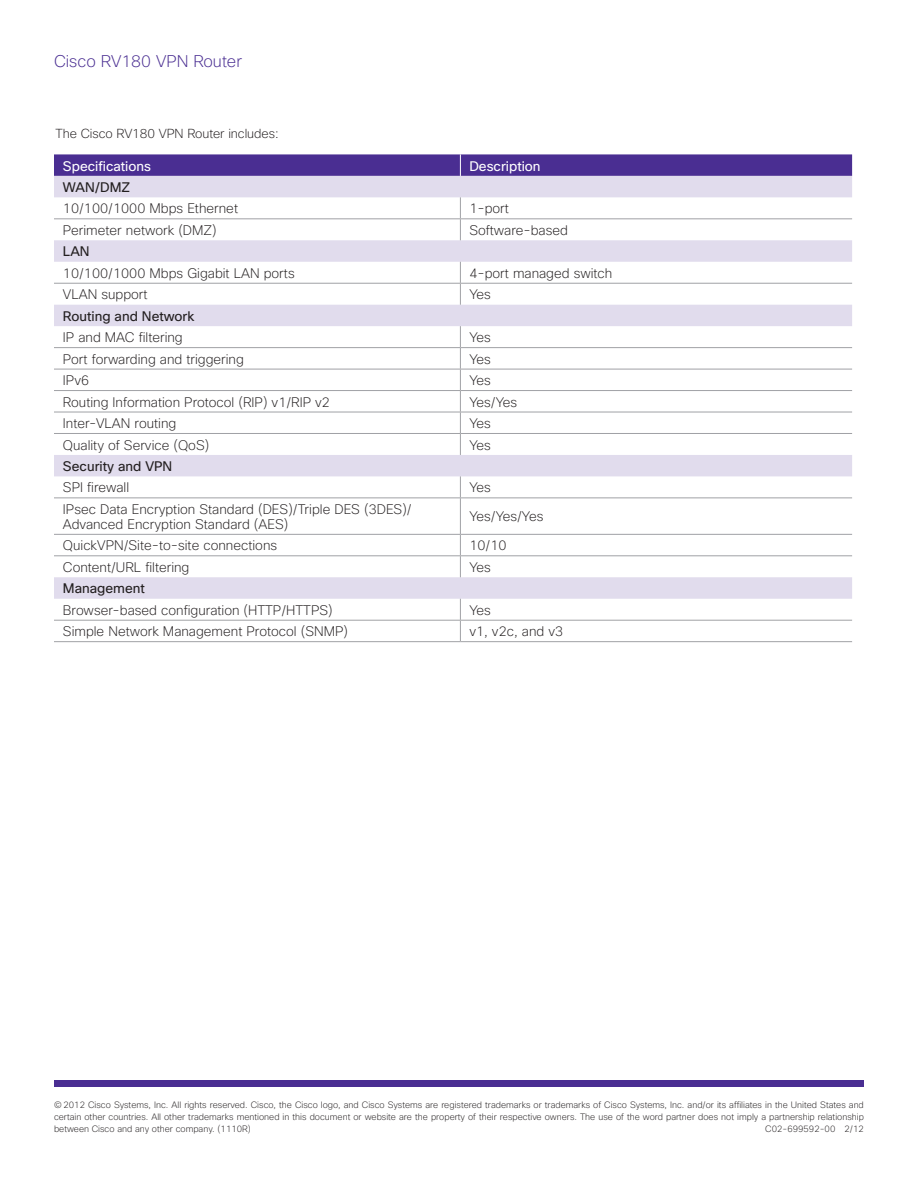
<style>
.page{position:relative;width:918px;height:1188px;background:#fff}
.page>*{position:absolute;margin:0;border:0;box-sizing:border-box;transform-origin:0 0}
.t1{font:200 16.5px "Cisco Sans";color:#4a2e92}
.table_text{font:200 13.5px/15px "Cisco Sans";color:#231f20}
.table_sub{font:13.5px "Cisco Sans";color:#231f20}
.t2{font:13.5px "Cisco Sans";color:#fff}
.table_text-2{font:200 13.5px "Cisco Sans";letter-spacing:-.05em;color:#231f20}
.Body{font:200 12.75px "Cisco Sans";letter-spacing:-.005em;color:#231f20}
.t3{font:200 9px/12px "Cisco Sans";color:#231f20;text-align:justify}
</style>
<div class="page">
<div style="left:54px;top:1080px;width:810px;height:7px;background:#4a2e92"></div>
<svg style="left:54px;top:176px;width:798px;height:423px"></svg>
<hr style="left:54px;top:218px;width:406px;height:1px;background:#a0a1a5">
<hr style="left:460px;top:218px;width:392px;height:1px;background:#a0a1a5">
<svg style="left:460px;top:197px;width:1px;height:43px"></svg>
<hr style="left:54px;top:283px;width:406px;height:1px;background:#a0a1a5">
<hr style="left:460px;top:283px;width:392px;height:1px;background:#a0a1a5">
<svg style="left:460px;top:262px;width:1px;height:43px"></svg>
<hr style="left:54px;top:347px;width:406px;height:1px;background:#a0a1a5">
<hr style="left:460px;top:347px;width:392px;height:1px;background:#a0a1a5">
<hr style="left:54px;top:369px;width:406px;height:1px;background:#a0a1a5">
<hr style="left:460px;top:369px;width:392px;height:1px;background:#a0a1a5">
<hr style="left:54px;top:390px;width:406px;height:1px;background:#a0a1a5">
<hr style="left:460px;top:390px;width:392px;height:1px;background:#a0a1a5">
<hr style="left:54px;top:412px;width:406px;height:1px;background:#a0a1a5">
<hr style="left:460px;top:412px;width:392px;height:1px;background:#a0a1a5">
<hr style="left:54px;top:433px;width:406px;height:1px;background:#a0a1a5">
<hr style="left:460px;top:433px;width:392px;height:1px;background:#a0a1a5">
<svg style="left:460px;top:326px;width:1px;height:129px"></svg>
<svg style="left:460px;top:476px;width:1px;height:22px"></svg>
<hr style="left:54px;top:498px;width:406px;height:1px;background:#a0a1a5">
<hr style="left:460px;top:498px;width:392px;height:1px;background:#a0a1a5">
<hr style="left:460px;top:498px;width:1px;height:36px;background:#a0a1a5">
<hr style="left:54px;top:534px;width:406px;height:1px;background:#a0a1a5">
<hr style="left:460px;top:534px;width:392px;height:1px;background:#a0a1a5">
<hr style="left:54px;top:555px;width:406px;height:1px;background:#a0a1a5">
<hr style="left:460px;top:555px;width:392px;height:1px;background:#a0a1a5">
<svg style="left:460px;top:535px;width:1px;height:42px"></svg>
<hr style="left:54px;top:620px;width:406px;height:1px;background:#a0a1a5">
<hr style="left:460px;top:620px;width:392px;height:1px;background:#a0a1a5">
<svg style="left:460px;top:599px;width:1px;height:42px"></svg>
<hr style="left:54px;top:641px;width:406px;height:1px;background:#a0a1a5">
<hr style="left:460px;top:641px;width:392px;height:1px;background:#a0a1a5">
<svg style="left:54px;top:154px;width:798px;height:22px;background:#4f3495"></svg>
<p class="t1" style="left:54px;top:51px;width:189px">Cisco RV180 VPN Router</p>
<p class="Body" style="left:56px;top:126px;width:225px">The Cisco RV180 VPN Router includes:</p>
<p class="t2" style="left:63px;top:157px;width:90px">Specifications</p>
<p class="t2" style="left:469px;top:157px;width:73px">Description</p>
<p class="table_sub" style="left:63px;top:179px;width:69px">WAN/DMZ</p>
<p class="table_text" style="left:63px;top:201px;width:177px">10/100/1000 Mbps Ethernet</p>
<p class="table_text" style="left:469px;top:201px;width:41px">1-port</p>
<p class="table_text" style="left:63px;top:223px;width:155px">Perimeter network (DMZ)</p>
<p class="table_text" style="left:469px;top:223px;width:100px">Software-based</p>
<p class="table_sub" style="left:63px;top:243px;width:28px">LAN</p>
<p class="table_text" style="left:63px;top:266px;width:233px">10/100/1000 Mbps Gigabit LAN ports</p>
<p class="table_text" style="left:469px;top:266px;width:145px">4-port managed switch</p>
<p class="table_text" style="left:63px;top:287px;width:86px">VLAN support</p>
<p class="table_text" style="left:469px;top:287px;width:23px">Yes</p>
<p class="table_sub" style="left:63px;top:307px;width:133px">Routing and Network</p>
<p class="table_text" style="left:63px;top:330px;width:121px">IP and MAC filtering</p>
<p class="table_text" style="left:469px;top:330px;width:23px">Yes</p>
<p class="table_text" style="left:63px;top:351px;width:182px">Port forwarding and triggering</p>
<p class="table_text" style="left:469px;top:351px;width:23px">Yes</p>
<p class="table_text" style="left:63px;top:373px;width:28px">IPv6</p>
<p class="table_text" style="left:469px;top:373px;width:23px">Yes</p>
<p class="table_text" style="left:63px;top:394px;width:269px">Routing Information Protocol (RIP) v1/RIP v2</p>
<p class="table_text" style="left:469px;top:394px;width:49px">Yes/Yes</p>
<p class="table_text" style="left:63px;top:416px;width:115px">Inter-VLAN routing</p>
<p class="table_text" style="left:469px;top:416px;width:23px">Yes</p>
<p class="table_text" style="left:63px;top:437px;width:148px">Quality of Service (QoS)</p>
<p class="table_text" style="left:469px;top:437px;width:23px">Yes</p>
<p class="table_sub" style="left:63px;top:458px;width:111px">Security and VPN</p>
<p class="table_text" style="left:63px;top:480px;width:68px">SPI firewall</p>
<p class="table_text" style="left:469px;top:480px;width:23px">Yes</p>
<p class="table_text" style="left:63px;top:502px;width:350px">IPsec Data Encryption Standard (DES)/Triple DES (3DES)/<br>Advanced Encryption Standard (AES)</p>
<p class="table_text-2" style="left:469px;top:508px;width:76px">Yes/Yes/Yes</p>
<p class="table_text" style="left:63px;top:538px;width:216px">QuickVPN/Site-to-site connections</p>
<p class="table_text" style="left:469px;top:538px;width:39px">10/10</p>
<p class="table_text" style="left:63px;top:560px;width:128px">Content/URL filtering</p>
<p class="table_text" style="left:469px;top:560px;width:23px">Yes</p>
<p class="table_sub" style="left:63px;top:580px;width:83px">Management</p>
<p class="table_text" style="left:63px;top:602px;width:271px">Browser-based configuration (HTTP/HTTPS)</p>
<p class="table_text" style="left:469px;top:602px;width:23px">Yes</p>
<p class="table_text" style="left:63px;top:624px;width:287px">Simple Network Management Protocol (SNMP)</p>
<p class="table_text" style="left:469px;top:624px;width:95px">v1, v2c, and v3</p>
<p class="t3" style="left:54px;top:1099px;width:811px">© 2012 Cisco Systems, Inc. All rights reserved. Cisco, the Cisco logo, and Cisco Systems are registered trademarks or trademarks of Cisco Systems, Inc. and/or its affiliates in the United States and certain other countries. All other trademarks mentioned in this document or website are the property of their respective owners. The use of the word partner does not imply a partnership relationship between Cisco and any other company. (1110R)</p>
<p class="t3" style="left:765px;top:1123px;width:100px">C02-699592-00 2/12</p>
</div>
